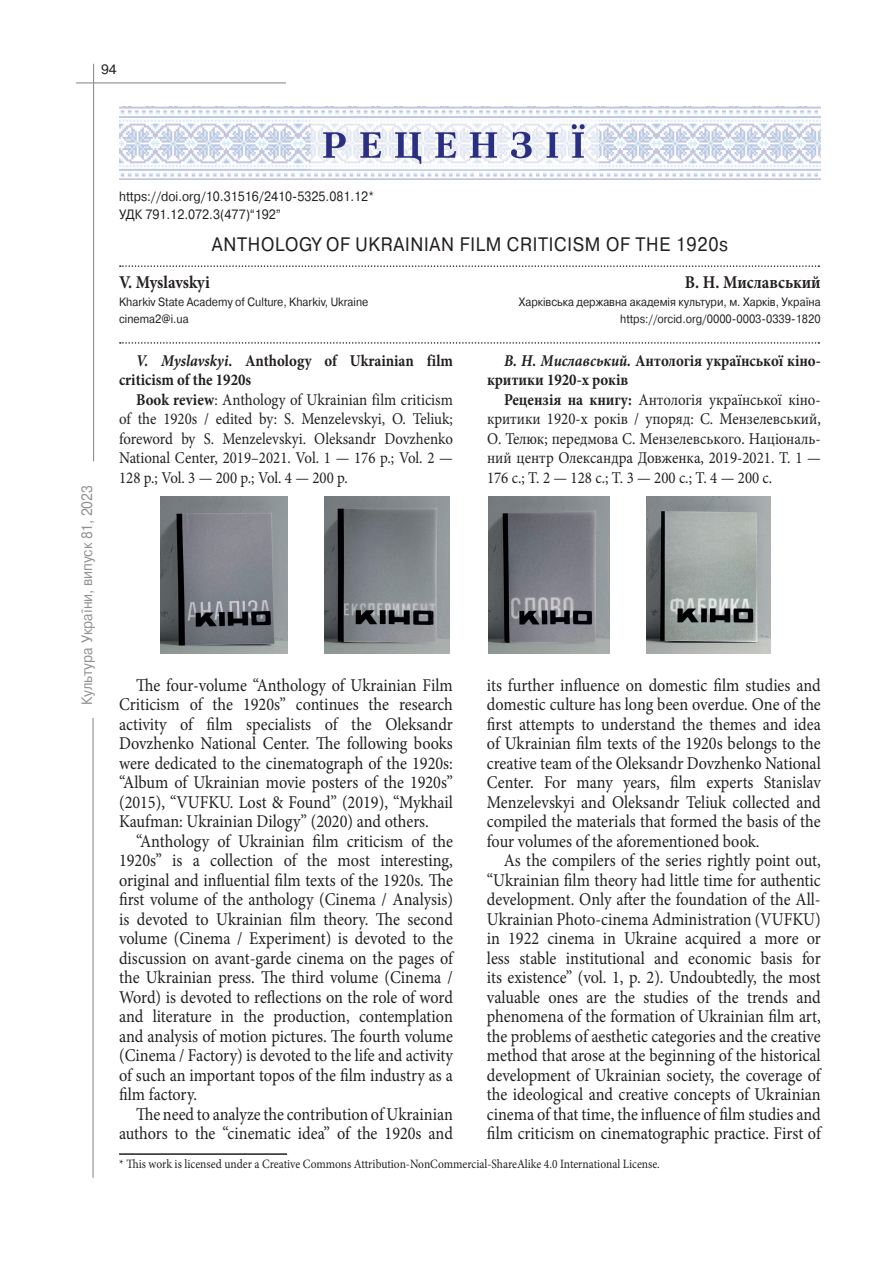
<style>
.page{position:relative;width:893px;height:1263px;background:#fff}
.page>*{position:absolute;margin:0;border:0;box-sizing:border-box;transform-origin:0 0}
.t1{font:19.5px "Pragmatica C";letter-spacing:.04em;color:#231f20;scale:.9 1}
.t2{font:18px/19.5px "Minion Pro";color:#231f20;text-align:justify;scale:.9 1}
.t3{font:700 18px "Minion Pro";color:#231f20;scale:.9 1}
.t4{font:16.5px/19.5px "Minion Pro";color:#231f20;text-align:justify;scale:.9 1}
.t5{font:700 16.5px/19.5px "Minion Pro";color:#231f20;scale:.9 1}
.t6{font:15px "Pragmatica C";color:#8e9091;scale:.9 1}
.t7{font:13.5px/18px "Pragmatica C";color:#231f20;scale:.9 1}
.t8{font:13.5px "Pragmatica C";color:#231f20}
.t9{font:12.75px "Minion Pro";color:#231f20;scale:.9 1}
.t10{font:12px/17.7px "Pragmatica C";color:#231f20;scale:.9 1}
.s1{font-style:italic}
.s2{font-weight:700}
</style>
<div class="page">
<hr style="left:93px;top:64px;width:1px;height:397px;background:#8e9091">
<hr style="left:92px;top:718px;width:2px;height:460px;background:#8e9091">
<hr style="left:76px;top:82px;width:210px;height:1px;background:#8e9091">
<img style="left:119px;top:106px;width:702px;height:74px">
<svg style="left:120px;top:265px;width:699px;height:2px"></svg>
<svg style="left:120px;top:342px;width:699px;height:2px"></svg>
<hr style="left:119px;top:1153px;width:168px;height:2px;background:#231f20">
<img style="left:161px;top:496px;width:127px;height:158px">
<img style="left:325px;top:496px;width:125px;height:158px">
<img style="left:488px;top:496px;width:121px;height:158px">
<img style="left:647px;top:496px;width:123px;height:158px">
<p class="t8" style="left:101px;top:65px;width:17px">94</p>
<p class="t7" style="left:119px;top:188px;width:285px">https://doi.org/10.31516/2410-5325.081.12*<br>УДК 791.12.072.3(477)“192”</p>
<p class="t6" style="left:81px;top:705px;width:245px;rotate:-90deg">Культура України, випуск 81, 2023</p>
<p class="t1" style="left:212px;top:237px;width:575px">ANTHOLOGY OF UKRAINIAN FILM CRITICISM OF THE 1920s</p>
<p class="t3" style="left:685px;top:275px;width:153px">В. Н. Миславський</p>
<p class="t10" style="left:519px;top:294px;width:337px;text-align:right">Харківська державна академія культури, м. Харків, Україна https://orcid.org/0000-0003-0339-1820</p>
<p class="t3" style="left:119px;top:275px;width:102px">V. Myslavskyi</p>
<p class="t10" style="left:119px;top:294px;width:278px">Kharkiv State Academy of Culture, Kharkiv, Ukraine cinema2@i.ua</p>
<p class="t5" style="left:119px;top:352px;width:372px;text-indent:17px"><span class="s1">V. Myslavskyi</span>. Anthology of Ukrainian film criticism of the 1920s</p>
<p class="t4" style="left:119px;top:391px;width:372px;text-indent:17px"><span class="s2">Book review</span>: Anthology of Ukrainian film criticism of the 1920s / edited by: S. Menzelevskyi, O. Teliuk; foreword by S. Menzelevskyi. Oleksandr Dovzhenko National Center, 2019–2021. Vol. 1 — 176 p.; Vol. 2 — 128 p.; Vol. 3 — 200 p.; Vol. 4 — 200 p.</p>
<p class="t5" style="left:487px;top:352px;width:372px;text-indent:17px"><span class="s1">В. Н. Миславський.</span> Антологія української кіно&shy;критики 1920-х років</p>
<p class="t4" style="left:487px;top:391px;width:372px;text-indent:17px"><span class="s2">Рецензія на книгу:</span> Антологія української кіно&shy;критики 1920-х років / упоряд: С. Мензелевський, О. Телюк; передмова С. Мензелевського. Національ&shy;ний центр Олександра Довженка, 2019-2021. Т. 1 — 176 с.; Т. 2 — 128 с.; Т. 3 — 200 с.; Т. 4 — 200 с.</p>
<p class="t2" style="left:119px;top:676px;width:372px;text-indent:17px">The four-volume “Anthology of Ukrainian Film Criticism of the 1920s” continues the research activity of film specialists of the Oleksandr Dovzhenko National Center. The following books were dedicated to the cinematograph of the 1920s: “Album of Ukrainian movie posters of the 1920s” (2015), “VUFKU. Lost &amp; Found” (2019), “Mykhail Kaufman: Ukrainian Dilogy” (2020) and others.</p>
<p class="t2" style="left:119px;top:832px;width:372px;text-indent:17px">“Anthology of Ukrainian film criticism of the 1920s” is a collection of the most interesting, original and influential film texts of the 1920s. The first volume of the anthology (Cinema / Analysis) is devoted to Ukrainian film theory. The second volume (Cinema / Experiment) is devoted to the discussion on avant-garde cinema on the pages of the Ukrainian press. The third volume (Cinema / Word) is devoted to reflections on the role of word and literature in the production, contemplation and analysis of motion pictures. The fourth volume (Cinema / Factory) is devoted to the life and activity of such an important topos of the film industry as a film factory.</p>
<p class="t2" style="left:119px;top:1105px;width:372px;text-align:right">The need to analyze the contribution of Ukrainian authors to the “cinematic idea” of the 1920s and</p>
<p class="t2" style="left:487px;top:676px;width:372px">its further influence on domestic film studies and domestic culture has long been overdue. One of the first attempts to understand the themes and idea of Ukrainian film texts of the 1920s belongs to the creative team of the Oleksandr Dovzhenko National Center. For many years, film experts Stanislav Menzelevskyi and Oleksandr Teliuk collected and compiled the materials that formed the basis of the four volumes of the aforementioned book.</p>
<p class="t2" style="left:487px;top:852px;width:372px;text-indent:17px">As the compilers of the series rightly point out, “Ukrainian film theory had little time for authentic development. Only after the foundation of the All-Ukrainian Photo-cinema Administration (VUFKU) in 1922 cinema in Ukraine acquired a more or less stable institutional and economic basis for its existence” (vol. 1, p. 2). Undoubtedly, the most valuable ones are the studies of the trends and phenomena of the formation of Ukrainian film art, the problems of aesthetic categories and the creative method that arose at the beginning of the historical development of Ukrainian society, the coverage of the ideological and creative concepts of Ukrainian cinema of that time, the influence of film studies and film criticism on cinematographic practice. First of</p>
<p class="t9" style="left:119px;top:1159px;width:602px">* This work is licensed under a Creative Commons Attribution-NonCommercial-ShareAlike 4.0 International License.</p>
</div>
